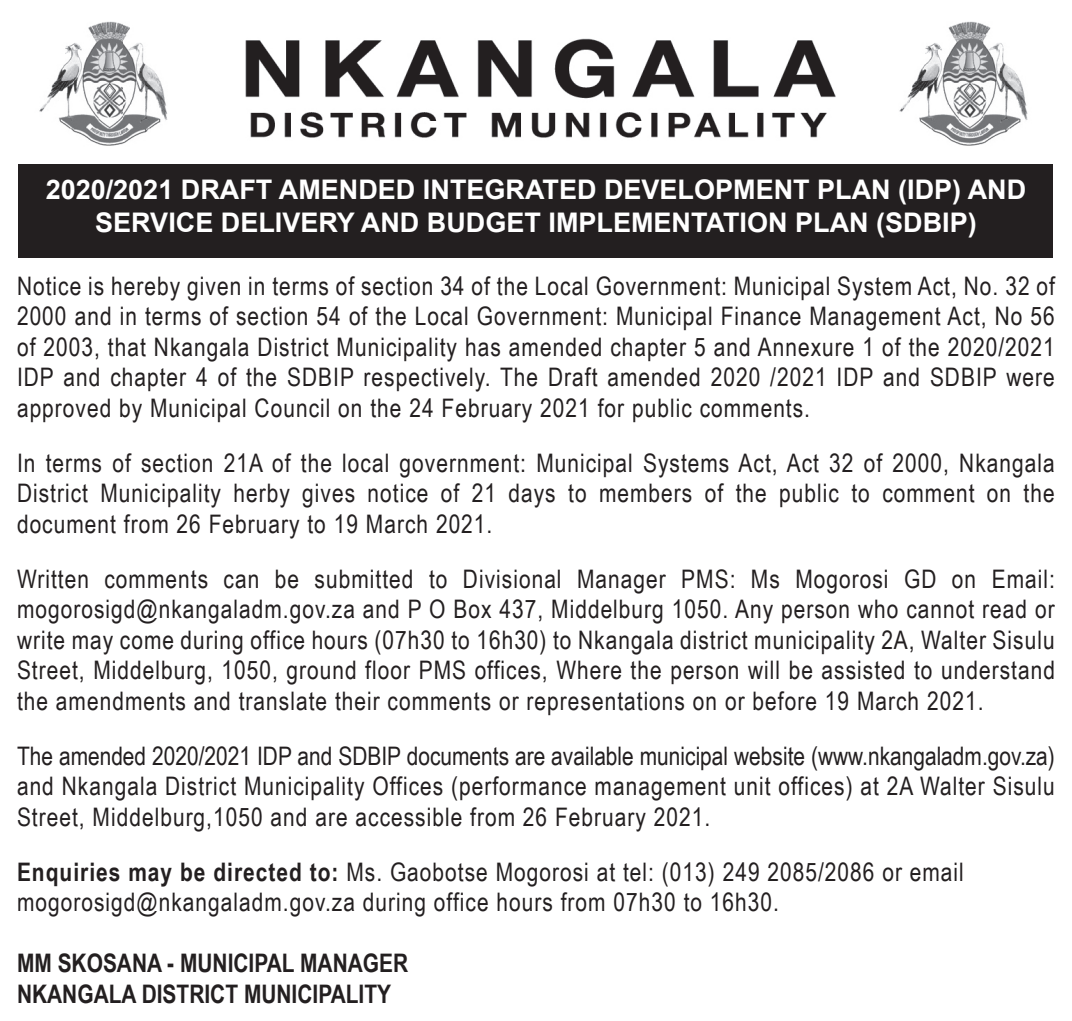
<style>
.page{position:relative;width:1072px;height:1021px;background:#fff}
.page>*{position:absolute;margin:0;border:0;box-sizing:border-box;transform-origin:0 0}
.t1{font:700 27px/32.4px "Arial";color:#fff;text-align:center}
.t2{font:25.5px/30.6px "Arial Narrow";letter-spacing:.04em;color:#231f20;text-align:justify}
.t3{font:700 25.5px "Arial Narrow";color:#231f20}
.s1{font-weight:700}
</style>
<div class="page">
<img style="left:39px;top:21px;width:989px;height:125px">
<div style="left:19px;top:164px;width:1034px;height:94px;background:#231f20"></div>
<p class="t1" style="left:46px;top:174px;width:982px">2020/2021 DRAFT AMENDED INTEGRATED DEVELOPMENT PLAN (IDP) AND<br>SERVICE DELIVERY AND BUDGET IMPLEMENTATION PLAN (SDBIP)</p>
<p class="t2" style="left:17px;top:269px;width:1039px">Notice is hereby given in terms of section 34 of the Local Government: Municipal System Act, No. 32 of 2000 and in terms of section 54 of the Local Government: Municipal Finance Management Act, No 56 of 2003, that Nkangala District Municipality has amended chapter 5 and Annexure 1 of the 2020/2021<br>IDP and chapter 4 of the SDBIP respectively. The Draft amended 2020 /2021 IDP and SDBIP were approved by Municipal Council on the 24 February 2021 for public comments.</p>
<p class="t2" style="left:17px;top:446px;width:1039px">In terms of section 21A of the local government: Municipal Systems Act, Act 32 of 2000, Nkangala District Municipality herby gives notice of 21 days to members of the public to comment on the document from 26 February to 19 March 2021.</p>
<p class="t2" style="left:17px;top:562px;width:1039px">Written comments can be submitted to Divisional Manager PMS: Ms Mogorosi GD on Email: mogorosigd@nkangaladm.gov.za and P O Box 437, Middelburg 1050. Any person who cannot read or write may come during office hours (07h30 to 16h30) to Nkangala district municipality 2A, Walter Sisulu Street, Middelburg, 1050, ground floor PMS offices, Where the person will be assisted to understand the amendments and translate their comments or representations on or before 19 March 2021.</p>
<p class="t2" style="left:17px;top:739px;width:1039px">The amended 2020/2021 IDP and SDBIP documents are available municipal website (www.nkangaladm.gov.za) and Nkangala District Municipality Offices (performance management unit offices) at 2A Walter Sisulu Street, Middelburg,1050 and are accessible from 26 February 2021.</p>
<p class="t2" style="left:17px;top:855px;width:948px"><span class="s1">Enquiries may be directed to:</span> Ms. Gaobotse Mogorosi at tel: (013) 249 2085/2086 or email</p>
<p class="t2" style="left:17px;top:885px;width:763px">mogorosigd@nkangaladm.gov.za during office hours from 07h30 to 16h30.</p>
<p class="t3" style="left:17px;top:944px;width:393px">MM SKOSANA - MUNICIPAL MANAGER</p>
<p class="t3" style="left:17px;top:974px;width:376px">NKANGALA DISTRICT MUNICIPALITY</p>
</div>
